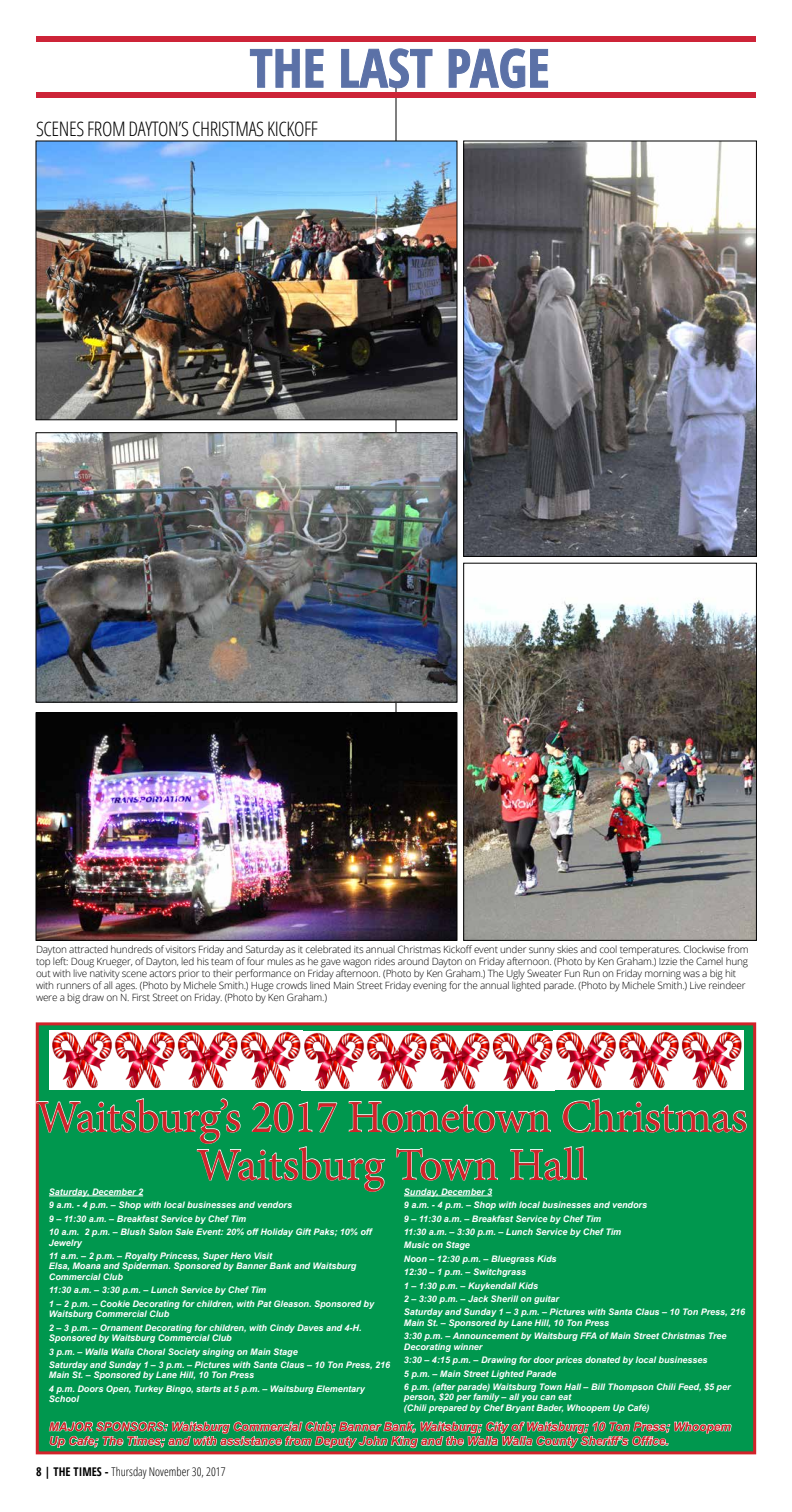
<style>
.page{position:relative;width:792px;height:1512px;background:#fff}
.page>*{position:absolute;margin:0;border:0;box-sizing:border-box;transform-origin:0 0}
.t1{font:700 condensed 53px "Open Sans";color:#5b71a7}
.t2{font:46px/48px "Minion Pro";letter-spacing:-.01em;color:#d2232a;text-align:center}
.t3{font:300 condensed 20px "Open Sans";letter-spacing:-.02em;color:#000}
.t4{font:italic 700 12px/14.4px "Arial";color:#d2232a}
.t5{font:300 condensed 12px "Open Sans";color:#000}
.t6{font:300 10px/12px "Open Sans";letter-spacing:-.02em;color:#000}
.t7{font:italic 700 9px/13.4px "Arial";color:#fff}
.s1{font-weight:700}
</style>
<div class="page">
<hr style="left:396px;top:83px;width:1px;height:782px;background:#000">
<svg style="left:249px;top:48px;width:75px;height:40px"></svg>
<svg style="left:341px;top:48px;width:92px;height:41px"></svg>
<svg style="left:448px;top:48px;width:101px;height:41px"></svg>
<div style="left:36px;top:36px;width:720px;height:6px;background:#cd2438"></div>
<div style="left:36px;top:92px;width:720px;height:6px;background:#cd2438"></div>
<img style="left:38px;top:143px;width:417px;height:275px">
<div style="left:36px;top:141px;width:421px;height:279px;border:1px solid #000"></div>
<img style="left:38px;top:715px;width:417px;height:224px">
<div style="left:36px;top:713px;width:421px;height:228px;border:1px solid #000"></div>
<img style="left:465px;top:143px;width:290px;height:412px">
<div style="left:463px;top:141px;width:294px;height:416px;border:1px solid #000"></div>
<img style="left:465px;top:598px;width:290px;height:341px">
<div style="left:463px;top:563px;width:294px;height:378px;border:1px solid #000"></div>
<img style="left:38px;top:434px;width:417px;height:266px">
<div style="left:36px;top:432px;width:421px;height:270px;border:1px solid #000"></div>
<div style="left:36px;top:1022px;width:720px;height:432px;background:#00974e;border:3px solid #d2232a"></div>
<hr style="left:49px;top:1195px;width:94px;height:1px;background:#fff">
<hr style="left:404px;top:1195px;width:88px;height:1px;background:#fff">
<svg style="left:36px;top:1097px;width:711px;height:95px"></svg>
<svg style="left:49px;top:1421px;width:683px;height:27px"></svg>
<img style="left:49px;top:1031px;width:695px;height:59px">
<h1 class="t1" style="left:250px;top:31px;width:302px">THE LAST PAGE</h1>
<h3 class="t3" style="left:36px;top:115px;width:283px">SCENES FROM DAYTON’S CHRISTMAS KICKOFF</h3>
<p class="t6" style="left:36px;top:943px;width:714px">Dayton attracted hundreds of visitors Friday and Saturday as it celebrated its annual Christmas Kickoff event under sunny skies and cool temperatures. Clockwise from top left: Doug Krueger, of Dayton, led his team of four mules as he gave wagon rides around Dayton on Friday afternoon. (Photo by Ken Graham.) Izzie the Camel hung out with live nativity scene actors prior to their performance on Friday afternoon. (Photo by Ken Graham.) The Ugly Sweater Fun Run on Friday morning was a big hit with runners of all ages. (Photo by Michele Smith.) Huge crowds lined Main Street Friday evening for the annual lighted parade. (Photo by Michele Smith.) Live reindeer were a big draw on N. First Street on Friday. (Photo by Ken Graham.)</p>
<h2 class="t2" style="left:36px;top:1093px;width:713px">Waitsburg’s 2017 Hometown Christmas<br>Waitsburg Town Hall</h2>
<p class="t7" style="left:49px;top:1185px;width:324px">Saturday, December 2<br>9 a.m. - 4 p.m. – Shop with local businesses and vendors<br>9 – 11:30 a.m. – Breakfast Service by Chef Tim<br>10 a.m. 2 p.m. – Blush Salon Sale Event: 20% off Holiday Gift Paks; 10% off</p>
<p class="t7" style="left:49px;top:1236px;width:225px">Jewelry<br>11 a.m. – 2 p.m. – Royalty Princess, Super Hero Visit</p>
<p class="t7" style="left:49px;top:1261px;width:309px;line-height:10.5px">Elsa, Moana and Spiderman. Sponsored by Banner Bank and Waitsburg<br>Commercial Club</p>
<p class="t7" style="left:49px;top:1284px;width:327px">11:30 a.m. – 3:30 p.m. – Lunch Service by Chef Tim<br>1 – 2 p.m. – Cookie Decorating for children, with Pat Gleason. Sponsored by</p>
<p class="t7" style="left:49px;top:1308px;width:314px">Waitsburg Commercial Club<br>2 – 3 p.m. – Ornament Decorating for children, with Cindy Daves and 4-H.</p>
<p class="t7" style="left:49px;top:1332px;width:343px">Sponsored by Waitsburg Commercial Club<br>3 p.m. – Walla Walla Choral Society singing on Main Stage<br>Saturday and Sunday 1 – 3 p.m. – Pictures with Santa Claus – 10 Ton Press, 216</p>
<p class="t7" style="left:49px;top:1369px;width:317px">Main St. – Sponsored by Lane Hill, 10 Ton Press<br>4 p.m. Doors Open, Turkey Bingo, starts at 5 p.m. – Waitsburg Elementary</p>
<p class="t7" style="left:49px;top:1393px;width:32px">School</p>
<p class="t7" style="left:404px;top:1185px;width:343px">Sunday, December 3<br>9 a.m. - 4 p.m. – Shop with local businesses and vendors<br>9 – 11:30 a.m. – Breakfast Service by Chef Tim<br>11:30 a.m. – 3:30 p.m. – Lunch Service by Chef Tim<br>Music on Stage<br>Noon – 12:30 p.m. – Bluegrass Kids<br>12:30 – 1 p.m. – Switchgrass<br>1 – 1:30 p.m. – Kuykendall Kids<br>2 – 3:30 p.m. – Jack Sherill on guitar<br>Saturday and Sunday 1 – 3 p.m. – Pictures with Santa Claus – 10 Ton Press, 216</p>
<p class="t7" style="left:404px;top:1316px;width:324px">Main St. – Sponsored by Lane Hill, 10 Ton Press<br>3:30 p.m. – Announcement by Waitsburg FFA of Main Street Christmas Tree</p>
<p class="t7" style="left:404px;top:1340px;width:328px">Decorating winner<br>3:30 – 4:15 p.m. – Drawing for door prices donated by local businesses<br>5 p.m. – Main Street Lighted Parade<br>6 p.m. (after parade) Waitsburg Town Hall – Bill Thompson Chili Feed, $5 per</p>
<p class="t7" style="left:404px;top:1392px;width:247px;line-height:10.5px">person, $20 per family – all you can eat<br>(Chili prepared by Chef Bryant Bader, Whoopem Up Café)</p>
<h3 class="t4" style="left:49px;top:1420px;width:684px">MAJOR SPONSORS: Waitsburg Commercial Club; Banner Bank, Waitsburg; City of Waitsburg; 10 Ton Press; Whoopem<br>Up Cafe; The Times; and with assistance from Deputy John King and the Walla Walla County Sheriff’s Office.</h3>
<h3 class="t5" style="left:36px;top:1464px;width:191px"><span class="s1">8 | THE TIMES -</span> Thursday November 30, 2017</h3>
</div>
